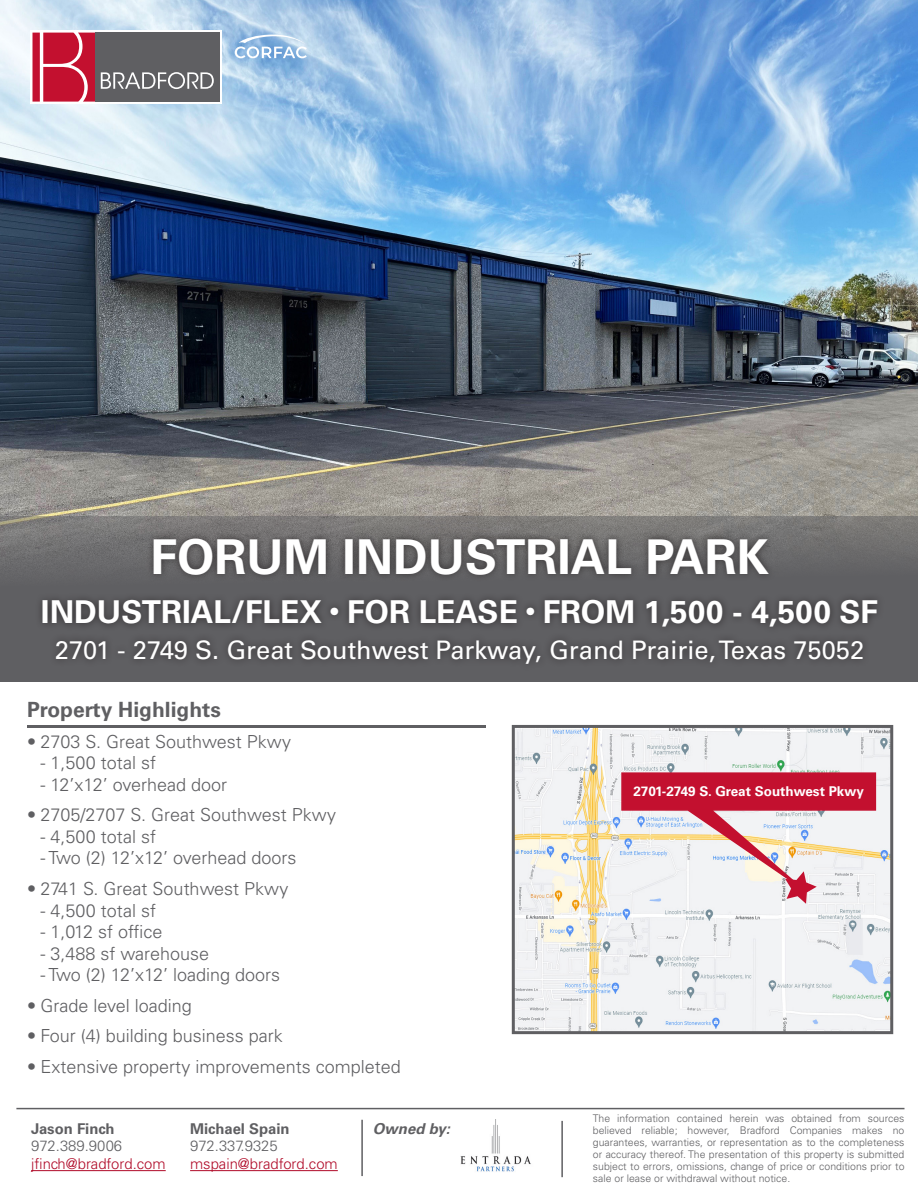
<style>
.page{position:relative;width:918px;height:1188px;background:#fff}
.page>*{position:absolute;margin:0;border:0;box-sizing:border-box;transform-origin:0 0}
.t1{font:700 48px "Univers LT Std";color:#fff}
.t2{font:700 31.5px "Univers LT Std";color:#fff}
.t3{font:25.5px "Univers LT Std";color:#fff}
.t4{font:700 21px "Univers LT Std";color:#5f5f62}
.t5{font:300 18px "Univers LT Std";color:#5f5f62}
.t6{font:300 18px "Univers LT Std";letter-spacing:-.025em;color:#5f5f62}
.t7{font:italic 700 15px "Univers LT Std";color:#5f5f62}
.t8{font:300 14.85px "Univers LT Std";color:#b00a28}
.t9{font:300 14.85px "Univers LT Std";color:#5f5f62}
.t10{font:700 14.85px "Univers LT Std";color:#5f5f62}
.t11{font:700 13.5px "Univers LT Std";color:#fff}
.t12{font:300 10.5px/12px "Univers LT Std";color:#5f5f62;text-align:justify}
.s1{font-size:21px}
</style>
<div class="page">
<img style="left:516px;top:729px;width:373px;height:301px">
<div style="left:512px;top:725px;width:381px;height:309px;border:3px solid #5f5f62"></div>
<hr style="left:27px;top:725px;width:459px;height:3px;background:#5f5f62">
<img style="left:0;top:0;width:918px;height:516px">
<svg style="left:621px;top:772px;width:256px;height:133px"></svg>
<svg style="left:30px;top:30px;width:192px;height:74px"></svg>
<svg style="left:43px;top:33px;width:52px;height:69px;background:#c92a45"></svg>
<div style="left:33px;top:33px;width:7px;height:69px;background:#c3102f"></div>
<div style="left:95px;top:33px;width:124px;height:69px;background:#5f5f62"></div>
<svg style="left:101px;top:72px;width:113px;height:17px"></svg>
<svg style="left:235px;top:35px;width:72px;height:23px"></svg>
<svg style="left:0;top:516px;width:918px;height:166px;background:#6c6b6c"></svg>
<div style="left:35px;top:530px;width:850px;height:141px;background:#231f20;opacity:.75"></div>
<hr style="left:561px;top:1121px;width:2px;height:56px;background:#5f5f62">
<hr style="left:16px;top:1108px;width:888px;height:1px;background:#5f5f62">
<hr style="left:361px;top:1120px;width:2px;height:56px;background:#5f5f62">
<hr style="left:31px;top:1170px;width:135px;height:1px;background:#b00a28">
<hr style="left:190px;top:1170px;width:148px;height:1px;background:#b00a28">
<img style="left:460px;top:1120px;width:71px;height:52px">
<p class="t1" style="left:150px;top:529px;width:620px">FORUM INDUSTRIAL PARK</p>
<p class="t2" style="left:41px;top:593px;width:839px">INDUSTRIAL/FLEX <span class="s1">•</span> FOR LEASE <span class="s1">•</span> FROM 1,500 - 4,500 SF</p>
<p class="t3" style="left:55px;top:635px;width:811px">2701 - 2749 S. Great Southwest Parkway, Grand Prairie, Texas 75052</p>
<p class="t4" style="left:27px;top:697px;width:195px">Property Highlights</p>
<p class="t5" style="left:27px;top:730px;width:266px">• 2703 S. Great Southwest Pkwy</p>
<p class="t5" style="left:40px;top:752px;width:117px">- 1,500 total sf</p>
<p class="t5" style="left:40px;top:773px;width:188px">- 12’x12’ overhead door</p>
<p class="t5" style="left:27px;top:804px;width:311px">• 2705/2707 S. Great Southwest Pkwy</p>
<p class="t5" style="left:40px;top:826px;width:117px">- 4,500 total sf</p>
<p class="t5" style="left:40px;top:847px;width:258px">- Two (2) 12’x12’ overhead doors</p>
<p class="t5" style="left:27px;top:878px;width:263px">• 2741 S. Great Southwest Pkwy</p>
<p class="t5" style="left:40px;top:899px;width:117px">- 4,500 total sf</p>
<p class="t6" style="left:40px;top:921px;width:124px">- 1,012 sf office</p>
<p class="t5" style="left:40px;top:943px;width:170px">- 3,488 sf warehouse</p>
<p class="t5" style="left:40px;top:964px;width:241px">- Two (2) 12’x12’ loading doors</p>
<p class="t5" style="left:27px;top:995px;width:166px">• Grade level loading</p>
<p class="t5" style="left:27px;top:1025px;width:257px">• Four (4) building business park</p>
<p class="t5" style="left:27px;top:1056px;width:375px">• Extensive property improvements completed</p>
<p class="t10" style="left:31px;top:1120px;width:85px">Jason Finch</p>
<p class="t9" style="left:31px;top:1137px;width:93px">972.389.9006</p>
<p class="t8" style="left:31px;top:1155px;width:136px">jfinch@bradford.com</p>
<p class="t10" style="left:190px;top:1120px;width:101px">Michael Spain</p>
<p class="t9" style="left:190px;top:1137px;width:89px">972.337.9325</p>
<p class="t8" style="left:190px;top:1155px;width:149px">mspain@bradford.com</p>
<p class="t7" style="left:373px;top:1120px;width:79px">Owned by:</p>
<p class="t11" style="left:633px;top:783px;width:232px">2701-2749 S. Great Southwest Pkwy</p>
<p class="t12" style="left:593px;top:1112px;width:313px">The information contained herein was obtained from sources believed reliable; however, Bradford Companies makes no guarantees, warranties, or representation as to the completeness or accuracy thereof. The presentation of this property is submitted subject to errors, omissions, change of price or conditions prior to sale or lease or withdrawal without notice.</p>
</div>
